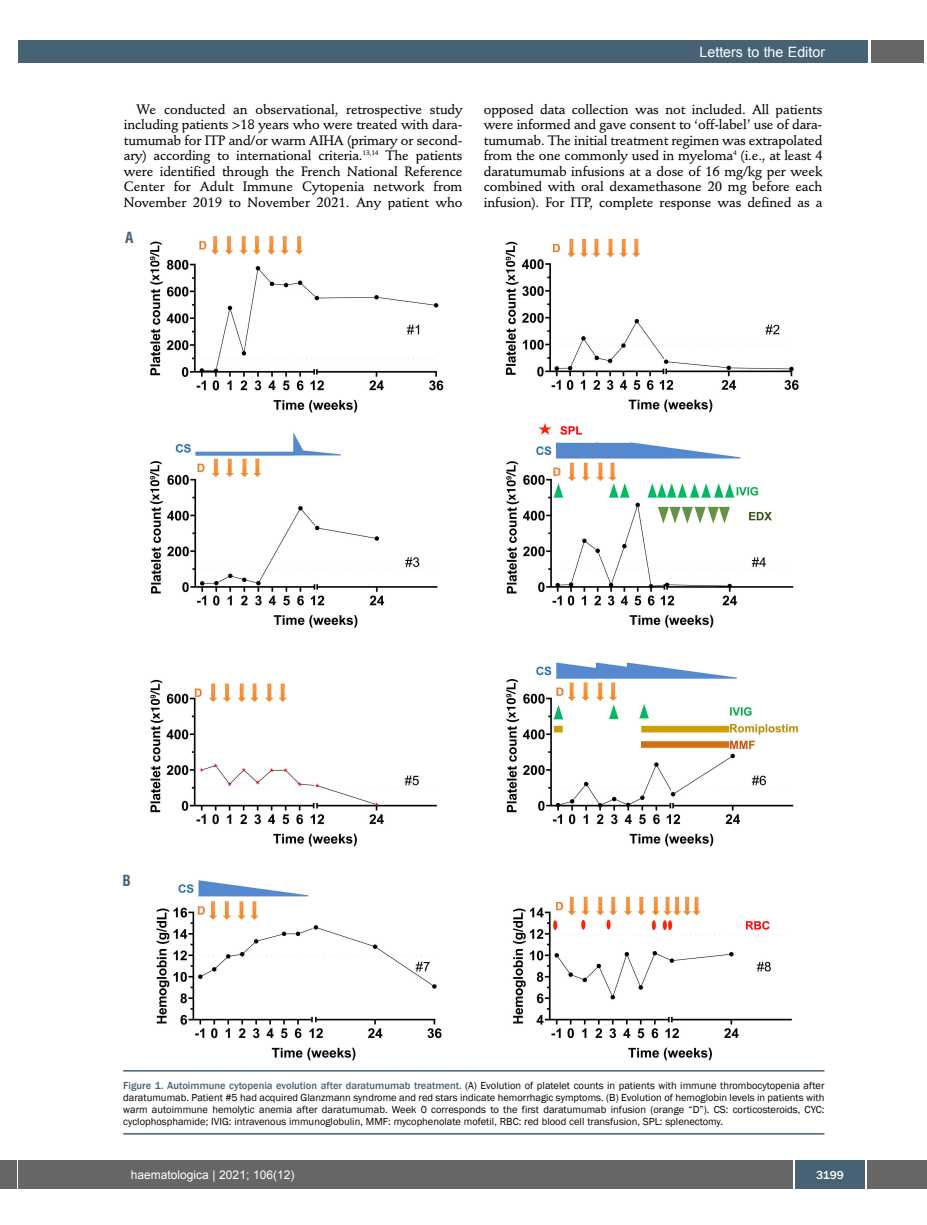
<style>
.page{position:relative;width:927px;height:1225px;background:#fff}
.page>*{position:absolute;margin:0;border:0;box-sizing:border-box;transform-origin:0 0}
.t1{font:700 condensed 15px "Helvetica";color:#466274}
.t2{font:14.25px "Arial";color:#fff}
.t3{font:500 13.5px/15.5px "Stempel Schneidler";letter-spacing:-.01em;color:#000;text-align:justify}
.t4{font:12px "Arial";color:#fff}
.t5{font:500 12px "Franklin Gothic";color:#fff}
.t6{font:10.5px/12px "Franklin Gothic";color:#000;text-align:justify}
.s1{font-weight:500;color:#466274}
</style>
<div class="page">
<div style="left:19px;top:1160px;width:908px;height:28px;background:#666"></div>
<div style="left:871px;top:40px;width:52px;height:22px;background:#666"></div>
<div style="left:18px;top:40px;width:849px;height:22px;background:#466274"></div>
<div style="left:795px;top:1160px;width:70px;height:28px;background:#466274"></div>
<hr style="left:793px;top:1160px;width:2px;height:28px;background:#fff">
<hr style="left:865px;top:1160px;width:2px;height:28px;background:#fff">
<div style="left:0;top:1160px;width:17px;height:28px;background:#666"></div>
<img style="left:149px;top:236px;width:650px;height:825px">
<hr style="left:123px;top:1070px;width:701px;height:1px;background:#466274">
<hr style="left:123px;top:1133px;width:701px;height:1px;background:#466274">
<p class="t2" style="left:699px;top:44px;width:127px">Letters to the Editor</p>
<p class="t3" style="left:124px;top:103px;width:340px;text-indent:13px">We conducted an observational, retrospective study including patients &gt;18 years who were treated with dara&shy;tumumab for ITP and/or warm AIHA (primary or second&shy;ary) according to international criteria.<sup>13,14</sup> The patients were identified through the French National Reference Center for Adult Immune Cytopenia network from November 2019 to November 2021. Any patient who</p>
<p class="t3" style="left:484px;top:103px;width:340px">opposed data collection was not included. All patients were informed and gave consent to ‘off-label’ use of dara&shy;tumumab. The initial treatment regimen was extrapolated from the one commonly used in myeloma<sup>4</sup> (i.e., at least 4 daratumumab infusions at a dose of 16 mg/kg per week combined with oral dexamethasone 20 mg before each infusion). For ITP, complete response was defined as a</p>
<p class="t1" style="left:125px;top:231px;width:10px">A</p>
<p class="t1" style="left:122px;top:875px;width:10px">B</p>
<p class="t6" style="left:123px;top:1079px;width:703px"><span class="s1">Figure 1. Autoimmune cytopenia evolution after daratumumab treatment.</span> (A) Evolution of platelet counts in patients with immune thrombocytopenia after daratumumab. Patient #5 had acquired Glanzmann syndrome and red stars indicate hemorrhagic symptoms. (B) Evolution of hemoglobin levels in patients with warm autoimmune hemolytic anemia after daratumumab. Week 0 corresponds to the first daratumumab infusion (orange “D”). CS: corticosteroids, CYC: cyclophosphamide; IVIG: intravenous immunoglobulin, MMF: mycophenolate mofetil, RBC: red blood cell transfusion, SPL: splenectomy.</p>
<p class="t4" style="left:131px;top:1168px;width:165px">haematologica | 2021; 106(12)</p>
<p class="t5" style="left:816px;top:1167px;width:29px">3199</p>
</div>
